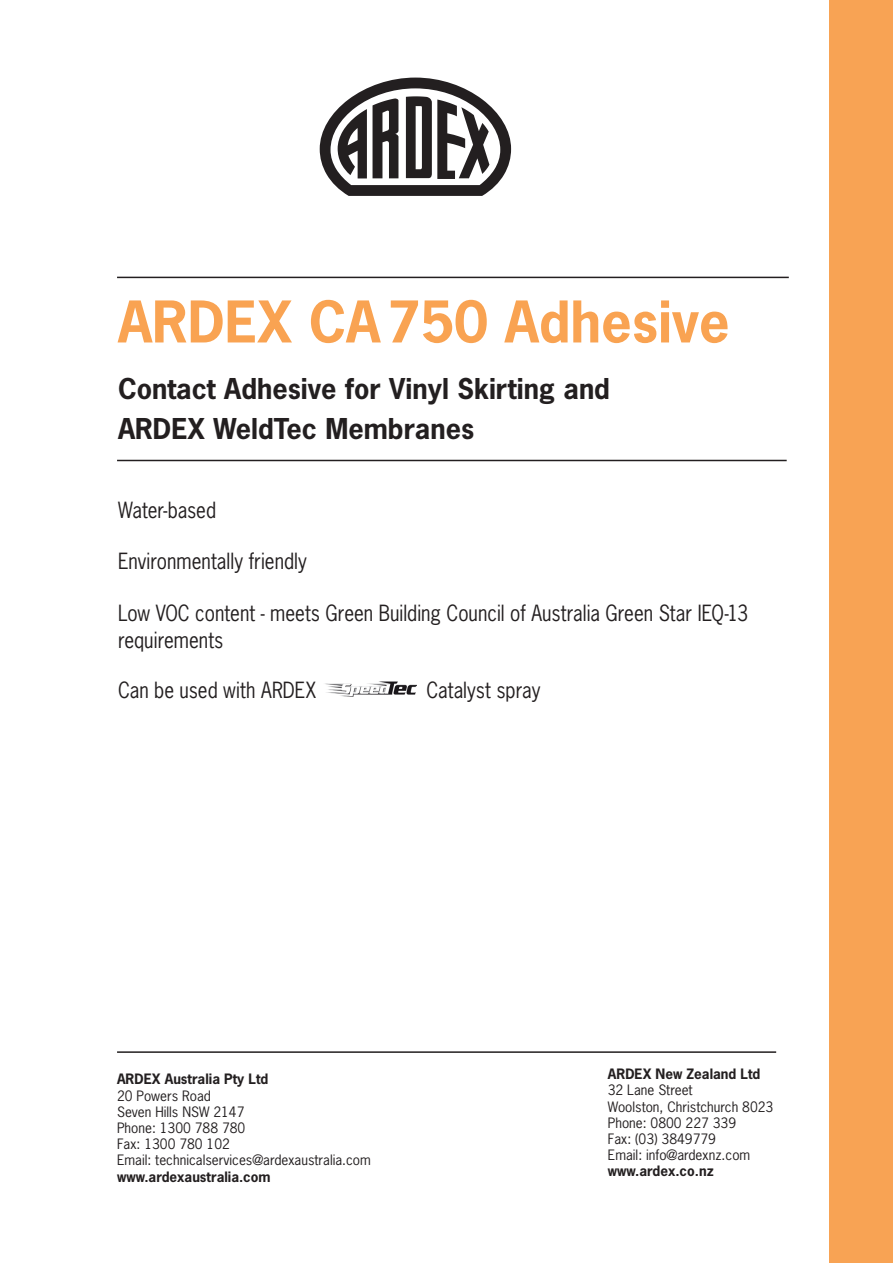
<style>
.page{position:relative;width:893px;height:1263px;background:#fff}
.page>*{position:absolute;margin:0;border:0;box-sizing:border-box;transform-origin:0 0}
.Paragraph_Style_2{font:700 54px "News Gothic Std";color:#f9a352}
.Paragraph_Style_1{font:700 27px "News Gothic Std";color:#231f20}
.Paragraph_Style_1-2{font:21px/27px "News Gothic Std";color:#231f20;scale:.91 1}
.Paragraph_Style_1-3{font:13.5px "News Gothic Std";color:#231f20}
.Paragraph_Style_1-4{font:700 13.5px "News Gothic Std";color:#231f20}
</style>
<div class="page">
<div style="left:830px;top:0;width:63px;height:1263px;background:#f8a354"></div>
<svg style="left:320px;top:78px;width:191px;height:118px"></svg>
<hr style="left:117px;top:277px;width:672px;height:1px;background:#231f20">
<hr style="left:117px;top:460px;width:670px;height:1px;background:#231f20">
<hr style="left:117px;top:1051px;width:659px;height:2px;background:#231f20">
<img style="left:325px;top:682px;width:92px;height:15px">
<p class="Paragraph_Style_2" style="left:118px;top:286px;width:613px">ARDEX CA750 Adhesive</p>
<p class="Paragraph_Style_1" style="left:118px;top:371px;width:494px">Contact Adhesive for Vinyl Skirting and</p>
<p class="Paragraph_Style_1" style="left:118px;top:411px;width:358px">ARDEX WeldTec Membranes</p>
<p class="Paragraph_Style_1-2" style="left:118px;top:496px;width:109px">Water-based</p>
<p class="Paragraph_Style_1-2" style="left:118px;top:547px;width:209px">Environmentally friendly</p>
<p class="Paragraph_Style_1-2" style="left:118px;top:599px;width:694px">Low VOC content - meets Green Building Council of Australia Green Star IEQ-13 requirements</p>
<p class="Paragraph_Style_1-2" style="left:118px;top:676px;width:219px">Can be used with ARDEX</p>
<p class="Paragraph_Style_1-2" style="left:426px;top:676px;width:127px">Catalyst spray</p>
<p class="Paragraph_Style_1-4" style="left:117px;top:1070px;width:153px">ARDEX Australia Pty Ltd</p>
<p class="Paragraph_Style_1-3" style="left:117px;top:1087px;width:96px">20 Powers Road</p>
<p class="Paragraph_Style_1-3" style="left:117px;top:1103px;width:129px">Seven Hills NSW 2147</p>
<p class="Paragraph_Style_1-3" style="left:117px;top:1119px;width:130px">Phone: 1300 788 780</p>
<p class="Paragraph_Style_1-3" style="left:117px;top:1135px;width:114px">Fax: 1300 780 102</p>
<p class="Paragraph_Style_1-3" style="left:117px;top:1151px;width:255px">Email: technicalservices@ardexaustralia.com</p>
<p class="Paragraph_Style_1-4" style="left:117px;top:1167px;width:155px">www.ardexaustralia.com</p>
<p class="Paragraph_Style_1-4" style="left:608px;top:1065px;width:154px">ARDEX New Zealand Ltd</p>
<p class="Paragraph_Style_1-3" style="left:608px;top:1081px;width:86px">32 Lane Street</p>
<p class="Paragraph_Style_1-3" style="left:608px;top:1098px;width:167px">Woolston, Christchurch 8023</p>
<p class="Paragraph_Style_1-3" style="left:608px;top:1114px;width:130px">Phone: 0800 227 339</p>
<p class="Paragraph_Style_1-3" style="left:608px;top:1130px;width:110px">Fax: (03) 3849779</p>
<p class="Paragraph_Style_1-3" style="left:608px;top:1146px;width:144px">Email: info@ardexnz.com</p>
<p class="Paragraph_Style_1-4" style="left:608px;top:1162px;width:107px">www.ardex.co.nz</p>
</div>
